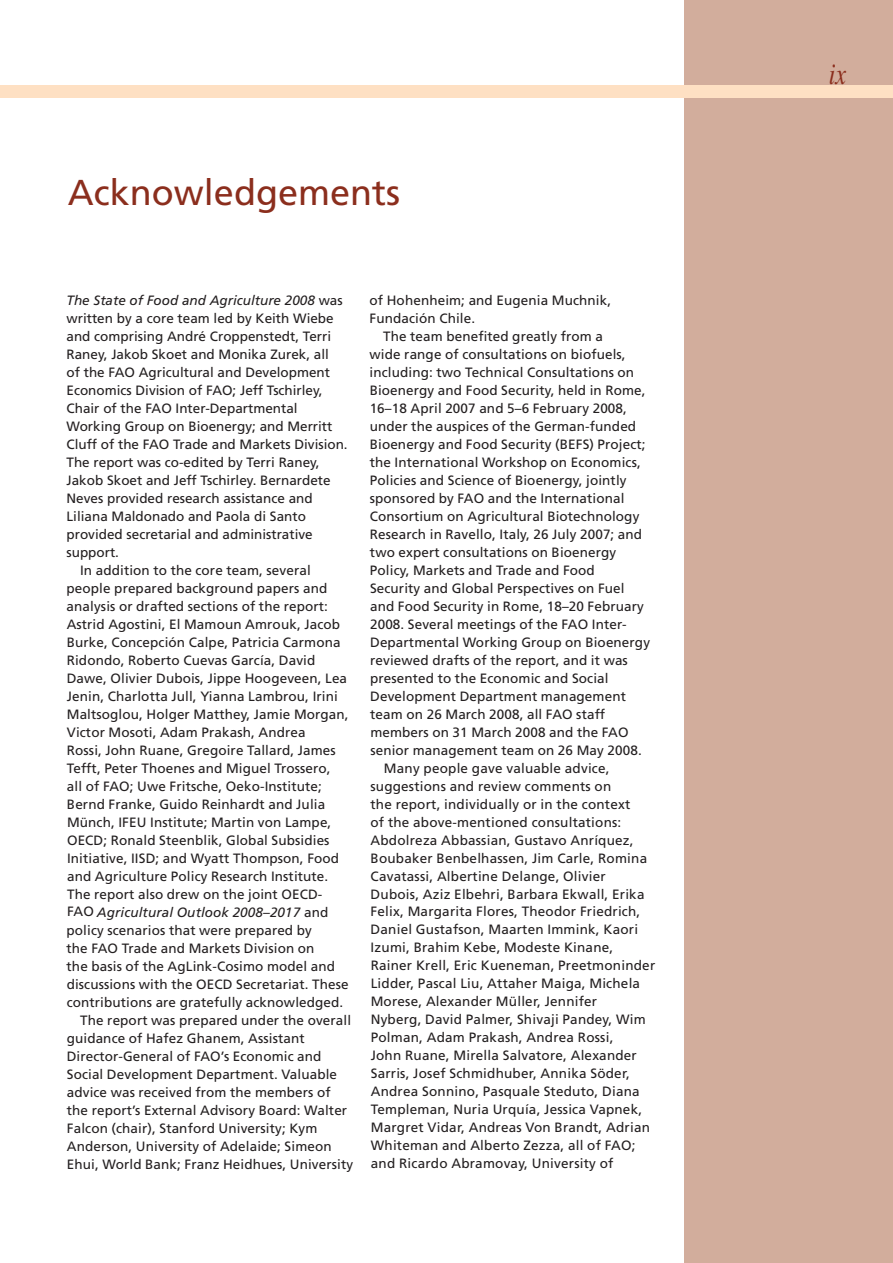
<style>
.page{position:relative;width:893px;height:1263px;background:#fff}
.page>*{position:absolute;margin:0;border:0;box-sizing:border-box;transform-origin:0 0}
.t1{font:36px "Frutiger LT Std";color:#8b2e1d}
.t2{font:italic 30px "Times";color:#8b2e1d;scale:.8 1}
.t3{font:13.5px/18px "Frutiger LT Std";letter-spacing:.01em;color:#231f20}
.t4{font:italic 13.5px "Frutiger LT Std";color:#231f20}
.s1{font-style:normal}
</style>
<div class="page">
<div style="left:685px;top:0;width:208px;height:1263px;background:#d2ad9c"></div>
<div style="left:0;top:85px;width:893px;height:13px;background:#fee0c3"></div>
<h1 class="t1" style="left:68px;top:177px;width:334px">Acknowledgements</h1>
<p class="t4" style="left:67px;top:294px;width:278px">The State of Food and Agriculture 2008 <span class="s1">was</span></p>
<p class="t3" style="left:67px;top:310px;width:269px">written by a core team led by Keith Wiebe</p>
<p class="t3" style="left:67px;top:328px;width:266px">and comprising André Croppenstedt, Terri</p>
<p class="t3" style="left:67px;top:346px;width:264px">Raney, Jakob Skoet and Monika Zurek, all</p>
<p class="t3" style="left:67px;top:364px;width:265px">of the FAO Agricultural and Development</p>
<p class="t3" style="left:67px;top:382px;width:258px">Economics Division of FAO; Jeff Tschirley,</p>
<p class="t3" style="left:67px;top:400px;width:233px">Chair of the FAO Inter-Departmental</p>
<p class="t3" style="left:67px;top:418px;width:267px">Working Group on Bioenergy; and Merritt</p>
<p class="t3" style="left:67px;top:436px;width:283px">Cluff of the FAO Trade and Markets Division.</p>
<p class="t3" style="left:67px;top:454px;width:255px">The report was co-edited by Terri Raney,</p>
<p class="t3" style="left:67px;top:472px;width:266px">Jakob Skoet and Jeff Tschirley. Bernardete</p>
<p class="t3" style="left:67px;top:489px;width:248px">Neves provided research assistance and</p>
<p class="t3" style="left:67px;top:507px;width:241px">Liliana Maldonado and Paola di Santo</p>
<p class="t3" style="left:67px;top:525px;width:248px">provided secretarial and administrative</p>
<p class="t3" style="left:67px;top:543px;width:54px">support.</p>
<p class="t3" style="left:80px;top:561px;width:232px">In addition to the core team, several</p>
<p class="t3" style="left:67px;top:579px;width:262px">people prepared background papers and</p>
<p class="t3" style="left:67px;top:597px;width:263px">analysis or drafted sections of the report:</p>
<p class="t3" style="left:67px;top:615px;width:275px">Astrid Agostini, El Mamoun Amrouk, Jacob</p>
<p class="t3" style="left:67px;top:633px;width:275px">Burke, Concepción Calpe, Patricia Carmona</p>
<p class="t3" style="left:67px;top:651px;width:250px">Ridondo, Roberto Cuevas García, David</p>
<p class="t3" style="left:67px;top:669px;width:282px">Dawe, Olivier Dubois, Jippe Hoogeveen, Lea</p>
<p class="t3" style="left:67px;top:687px;width:273px">Jenin, Charlotta Jull, Yianna Lambrou, Irini</p>
<p class="t3" style="left:67px;top:705px;width:283px">Maltsoglou, Holger Matthey, Jamie Morgan,</p>
<p class="t3" style="left:67px;top:723px;width:240px">Victor Mosoti, Adam Prakash, Andrea</p>
<p class="t3" style="left:67px;top:741px;width:270px">Rossi, John Ruane, Gregoire Tallard, James</p>
<p class="t3" style="left:67px;top:759px;width:265px">Tefft, Peter Thoenes and Miguel Trossero,</p>
<p class="t3" style="left:67px;top:777px;width:256px">all of FAO; Uwe Fritsche, Oeko-Institute;</p>
<p class="t3" style="left:67px;top:795px;width:260px">Bernd Franke, Guido Reinhardt and Julia</p>
<p class="t3" style="left:67px;top:813px;width:266px">Münch, IFEU Institute; Martin von Lampe,</p>
<p class="t3" style="left:67px;top:831px;width:264px">OECD; Ronald Steenblik, Global Subsidies</p>
<p class="t3" style="left:67px;top:849px;width:274px">Initiative, IISD; and Wyatt Thompson, Food</p>
<p class="t3" style="left:67px;top:867px;width:263px">and Agriculture Policy Research Institute.</p>
<p class="t3" style="left:67px;top:885px;width:257px">The report also drew on the joint OECD-</p>
<p class="t4" style="left:67px;top:906px;width:263px"><span class="s1">FAO</span> Agricultural Outlook 2008–2017 <span class="s1">and</span></p>
<p class="t3" style="left:67px;top:922px;width:247px">policy scenarios that were prepared by</p>
<p class="t3" style="left:67px;top:940px;width:249px">the FAO Trade and Markets Division on</p>
<p class="t3" style="left:67px;top:958px;width:270px">the basis of the AgLink-Cosimo model and</p>
<p class="t3" style="left:67px;top:976px;width:284px">discussions with the OECD Secretariat. These</p>
<p class="t3" style="left:67px;top:994px;width:278px">contributions are gratefully acknowledged.</p>
<p class="t3" style="left:80px;top:1012px;width:272px">The report was prepared under the overall</p>
<p class="t3" style="left:67px;top:1030px;width:239px">guidance of Hafez Ghanem, Assistant</p>
<p class="t3" style="left:67px;top:1048px;width:256px">Director-General of FAO’s Economic and</p>
<p class="t3" style="left:67px;top:1066px;width:272px">Social Development Department. Valuable</p>
<p class="t3" style="left:67px;top:1084px;width:265px">advice was received from the members of</p>
<p class="t3" style="left:67px;top:1101px;width:282px">the report’s External Advisory Board: Walter</p>
<p class="t3" style="left:67px;top:1119px;width:252px">Falcon (chair), Stanford University; Kym</p>
<p class="t3" style="left:67px;top:1137px;width:266px">Anderson, University of Adelaide; Simeon</p>
<p class="t3" style="left:67px;top:1155px;width:288px">Ehui, World Bank; Franz Heidhues, University</p>
<p class="t3" style="left:370px;top:292px;width:243px">of Hohenheim; and Eugenia Muchnik,<br>Fundación Chile.</p>
<p class="t3" style="left:383px;top:328px;width:221px">The team benefited greatly from a</p>
<p class="t3" style="left:370px;top:346px;width:258px">wide range of consultations on biofuels,</p>
<p class="t3" style="left:370px;top:364px;width:266px">including: two Technical Consultations on</p>
<p class="t3" style="left:370px;top:382px;width:277px">Bioenergy and Food Security, held in Rome,</p>
<p class="t3" style="left:370px;top:400px;width:259px">16–18 April 2007 and 5–6 February 2008,</p>
<p class="t3" style="left:370px;top:418px;width:268px">under the auspices of the German-funded</p>
<p class="t3" style="left:370px;top:436px;width:277px">Bioenergy and Food Security (BEFS) Project;</p>
<p class="t3" style="left:370px;top:454px;width:272px">the International Workshop on Economics,</p>
<p class="t3" style="left:370px;top:472px;width:258px">Policies and Science of Bioenergy, jointly</p>
<p class="t3" style="left:370px;top:489px;width:256px">sponsored by FAO and the International</p>
<p class="t3" style="left:370px;top:507px;width:271px">Consortium on Agricultural Biotechnology</p>
<p class="t3" style="left:370px;top:525px;width:274px">Research in Ravello, Italy, 26 July 2007; and</p>
<p class="t3" style="left:370px;top:543px;width:248px">two expert consultations on Bioenergy</p>
<p class="t3" style="left:370px;top:561px;width:226px">Policy, Markets and Trade and Food</p>
<p class="t3" style="left:370px;top:579px;width:256px">Security and Global Perspectives on Fuel</p>
<p class="t3" style="left:370px;top:597px;width:275px">and Food Security in Rome, 18–20 February</p>
<p class="t3" style="left:370px;top:615px;width:258px">2008. Several meetings of the FAO Inter-</p>
<p class="t3" style="left:370px;top:633px;width:281px">Departmental Working Group on Bioenergy</p>
<p class="t3" style="left:370px;top:651px;width:259px">reviewed drafts of the report, and it was</p>
<p class="t3" style="left:370px;top:669px;width:240px">presented to the Economic and Social</p>
<p class="t3" style="left:370px;top:687px;width:257px">Development Department management</p>
<p class="t3" style="left:370px;top:705px;width:236px">team on 26 March 2008, all FAO staff</p>
<p class="t3" style="left:370px;top:723px;width:260px">members on 31 March 2008 and the FAO</p>
<p class="t3" style="left:370px;top:741px;width:273px">senior management team on 26 May 2008.</p>
<p class="t3" style="left:384px;top:759px;width:227px">Many people gave valuable advice,</p>
<p class="t3" style="left:370px;top:777px;width:242px">suggestions and review comments on</p>
<p class="t3" style="left:370px;top:795px;width:261px">the report, individually or in the context</p>
<p class="t3" style="left:370px;top:813px;width:252px">of the above-mentioned consultations:</p>
<p class="t3" style="left:370px;top:831px;width:265px">Abdolreza Abbassian, Gustavo Anríquez,</p>
<p class="t3" style="left:370px;top:849px;width:278px">Boubaker Benbelhassen, Jim Carle, Romina</p>
<p class="t3" style="left:371px;top:867px;width:237px">Cavatassi, Albertine Delange, Olivier</p>
<p class="t3" style="left:371px;top:885px;width:275px">Dubois, Aziz Elbehri, Barbara Ekwall, Erika</p>
<p class="t3" style="left:371px;top:903px;width:271px">Felix, Margarita Flores, Theodor Friedrich,</p>
<p class="t3" style="left:371px;top:921px;width:269px">Daniel Gustafson, Maarten Immink, Kaori</p>
<p class="t3" style="left:371px;top:939px;width:244px">Izumi, Brahim Kebe, Modeste Kinane,</p>
<p class="t3" style="left:371px;top:957px;width:286px">Rainer Krell, Eric Kueneman, Preetmoninder</p>
<p class="t3" style="left:371px;top:975px;width:271px">Lidder, Pascal Liu, Attaher Maiga, Michela</p>
<p class="t3" style="left:371px;top:993px;width:228px">Morese, Alexander Müller, Jennifer</p>
<p class="t3" style="left:371px;top:1011px;width:277px">Nyberg, David Palmer, Shivaji Pandey, Wim</p>
<p class="t3" style="left:371px;top:1029px;width:244px">Polman, Adam Prakash, Andrea Rossi,</p>
<p class="t3" style="left:371px;top:1047px;width:268px">John Ruane, Mirella Salvatore, Alexander</p>
<p class="t3" style="left:371px;top:1065px;width:261px">Sarris, Josef Schmidhuber, Annika Söder,</p>
<p class="t3" style="left:371px;top:1083px;width:270px">Andrea Sonnino, Pasquale Steduto, Diana</p>
<p class="t3" style="left:371px;top:1101px;width:273px">Templeman, Nuria Urquía, Jessica Vapnek,</p>
<p class="t3" style="left:371px;top:1119px;width:281px">Margret Vidar, Andreas Von Brandt, Adrian</p>
<p class="t3" style="left:371px;top:1137px;width:266px">Whiteman and Alberto Zezza, all of FAO;</p>
<p class="t3" style="left:371px;top:1155px;width:244px">and Ricardo Abramovay, University of</p>
<h2 class="t2" style="left:829px;top:63px;width:23px">ix</h2>
</div>
